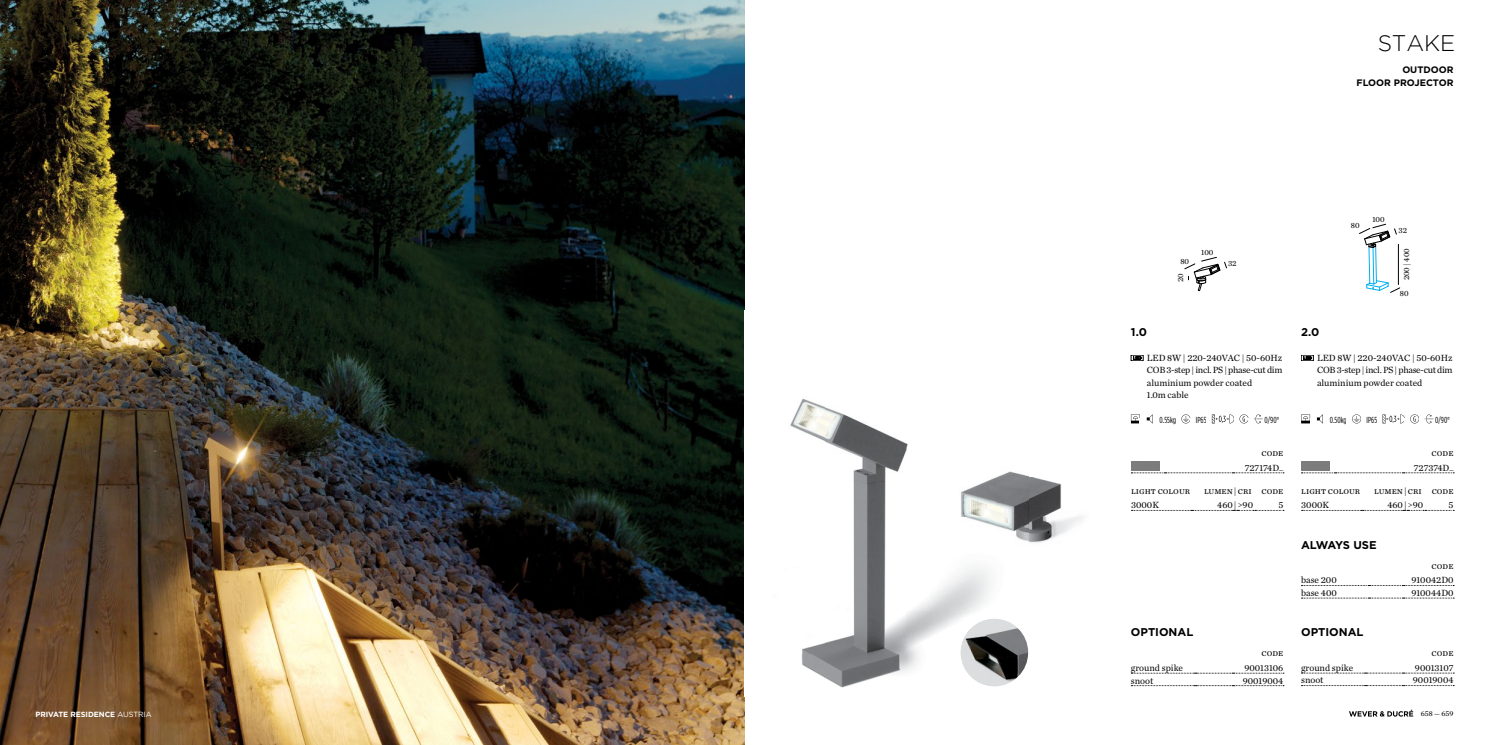
<style>
.page{position:relative;width:1489px;height:745px;background:#fff}
.page>*{position:absolute;margin:0;border:0;box-sizing:border-box;transform-origin:0 0}
.t1{font:300 22.5px "Gotham";color:#000}
.t2{font:700 11.25px "Gotham HTF";color:#000}
.t3{font:700 11.25px "Gotham HTF";letter-spacing:-.035em;color:#000}
.t4{font:9.38px/14.8px "Chronicle Text G1";color:#000;text-align:right}
.t5{font:700 9.38px/12.5px "Gotham HTF";color:#000;text-align:right}
.t6{font:8.75px "Gotham Condensed";color:#000}
.t7{font:8.12px "Chronicle Text G1";color:#000}
.t8{font:700 7.5px "Gotham HTF";letter-spacing:-.005em;color:#fff}
.t9{font:7.5px "Chronicle Text G1";color:#000}
.s1{font-weight:400}
</style>
<div class="page">
<img style="left:0;top:0;width:744px;height:744px">
<img style="left:790px;top:399px;width:116px;height:289px">
<img style="left:906px;top:443px;width:40px;height:228px">
<img style="left:946px;top:598px;width:82px;height:89px">
<img style="left:960px;top:618px;width:68px;height:67px;border-radius:34px">
<div style="left:1130px;top:355px;width:13px;height:5px;border:1px solid #000"></div>
<svg style="left:1130px;top:414px;width:23px;height:9px"></svg>
<svg style="left:1181px;top:414px;width:10px;height:9px"></svg>
<svg style="left:1211px;top:414px;width:52px;height:9px"></svg>
<div style="left:1300px;top:355px;width:13px;height:5px;border:1px solid #000"></div>
<svg style="left:1301px;top:414px;width:22px;height:9px"></svg>
<svg style="left:1352px;top:414px;width:9px;height:9px"></svg>
<svg style="left:1382px;top:414px;width:52px;height:9px"></svg>
<svg style="left:1301px;top:597px;width:152px;height:1px"></svg>
<svg style="left:1131px;top:472px;width:152px;height:1px"></svg>
<svg style="left:1131px;top:672px;width:152px;height:1px"></svg>
<svg style="left:1301px;top:472px;width:152px;height:1px"></svg>
<svg style="left:1301px;top:672px;width:152px;height:1px"></svg>
<svg style="left:1359px;top:224px;width:40px;height:68px"></svg>
<svg style="left:1184px;top:257px;width:42px;height:34px"></svg>
<img style="left:930px;top:443px;width:154px;height:155px">
<svg style="left:1131px;top:509px;width:126px;height:1px"></svg>
<svg style="left:1302px;top:509px;width:125px;height:1px"></svg>
<svg style="left:1349px;top:709px;width:63px;height:7px"></svg>
<p class="t8" style="left:35px;top:709px;width:118px">PRIVATE RESIDENCE <span class="s1">AUSTRIA</span></p>
<h1 class="t1" style="left:1377px;top:29px;width:79px">STAKE</h1>
<p class="t5" style="left:1356px;top:63px;width:98px">OUTDOOR<br>FLOOR PROJECTOR</p>
<p class="t2" style="left:1130px;top:325px;width:17px">1.0</p>
<p class="t7" style="left:1201px;top:246px;width:14px">100</p>
<p class="t7" style="left:1180px;top:255px;width:10px">80</p>
<p class="t7" style="left:1227px;top:257px;width:10px">32</p>
<p class="t7" style="left:1174px;top:282px;width:10px;rotate:-90deg">20</p>
<p class="t2" style="left:1300px;top:325px;width:20px">2.0</p>
<p class="t7" style="left:1350px;top:219px;width:10px">80</p>
<p class="t7" style="left:1372px;top:213px;width:14px">100</p>
<p class="t7" style="left:1398px;top:223px;width:10px">32</p>
<p class="t7" style="left:1400px;top:280px;width:33px;rotate:-90deg">200 | 400</p>
<p class="t7" style="left:1399px;top:287px;width:10px">80</p>
<p class="t4" style="left:1146px;top:349px;width:137px">LED 8W | 220-240VAC | 50-60Hz</p>
<p class="t4" style="left:1316px;top:349px;width:137px">LED 8W | 220-240VAC | 50-60Hz</p>
<p class="t4" style="left:1146px;top:362px;width:137px">COB 3-step | incl. PS | phase-cut dim</p>
<p class="t4" style="left:1316px;top:362px;width:137px">COB 3-step | incl. PS | phase-cut dim</p>
<p class="t4" style="left:1146px;top:376px;width:107px;line-height:12.5px;text-align:left">aluminium powder coated<br>1.0m cable</p>
<p class="t4" style="left:1316px;top:374px;width:107px">aluminium powder coated</p>
<p class="t6" style="left:1159px;top:415px;width:18px">0.55kg</p>
<p class="t6" style="left:1195px;top:415px;width:12px">IP65</p>
<p class="t6" style="left:1264px;top:415px;width:16px">0/90°</p>
<p class="t6" style="left:1329px;top:415px;width:19px">0.50kg</p>
<p class="t6" style="left:1366px;top:415px;width:12px">IP65</p>
<p class="t6" style="left:1435px;top:415px;width:16px">0/90°</p>
<p class="t4" style="left:1244px;top:444px;width:40px">code<br>727174D_</p>
<p class="t4" style="left:1413px;top:444px;width:41px">code<br>727374D_</p>
<p class="t4" style="left:1131px;top:482px;width:60px">LIGHT COLOUR</p>
<p class="t4" style="left:1203px;top:482px;width:81px">lumen | cri code</p>
<p class="t4" style="left:1131px;top:497px;width:29px">3000K</p>
<p class="t4" style="left:1217px;top:497px;width:37px">460 | &gt;90</p>
<p class="t4" style="left:1278px;top:497px;width:6px">5</p>
<p class="t4" style="left:1301px;top:482px;width:60px">LIGHT COLOUR</p>
<p class="t4" style="left:1374px;top:482px;width:81px">lumen | cri code</p>
<p class="t4" style="left:1301px;top:497px;width:29px">3000K</p>
<p class="t4" style="left:1387px;top:497px;width:37px">460 | &gt;90</p>
<p class="t4" style="left:1448px;top:497px;width:6px">5</p>
<p class="t3" style="left:1300px;top:537px;width:77px">ALWAYS USE</p>
<p class="t4" style="left:1431px;top:557px;width:23px">code</p>
<p class="t2" style="left:1130px;top:625px;width:64px">OPTIONAL</p>
<p class="t4" style="left:1300px;top:572px;width:37px">base 200</p>
<p class="t4" style="left:1411px;top:572px;width:44px">910042D0</p>
<p class="t4" style="left:1300px;top:584px;width:37px">base 400</p>
<p class="t4" style="left:1411px;top:584px;width:44px">910044D0</p>
<p class="t2" style="left:1300px;top:625px;width:64px">OPTIONAL</p>
<p class="t4" style="left:1261px;top:644px;width:23px">code</p>
<p class="t4" style="left:1431px;top:644px;width:23px">code</p>
<p class="t4" style="left:1130px;top:659px;width:54px">ground spike</p>
<p class="t4" style="left:1244px;top:659px;width:40px">90013106</p>
<p class="t4" style="left:1130px;top:672px;width:24px">snoot</p>
<p class="t4" style="left:1242px;top:672px;width:42px">90019004</p>
<p class="t4" style="left:1300px;top:659px;width:54px">ground spike</p>
<p class="t4" style="left:1414px;top:659px;width:40px">90013107</p>
<p class="t4" style="left:1300px;top:672px;width:24px">snoot</p>
<p class="t4" style="left:1412px;top:672px;width:42px">90019004</p>
<p class="t9" style="left:1420px;top:707px;width:34px">658 — 659</p>
</div>
